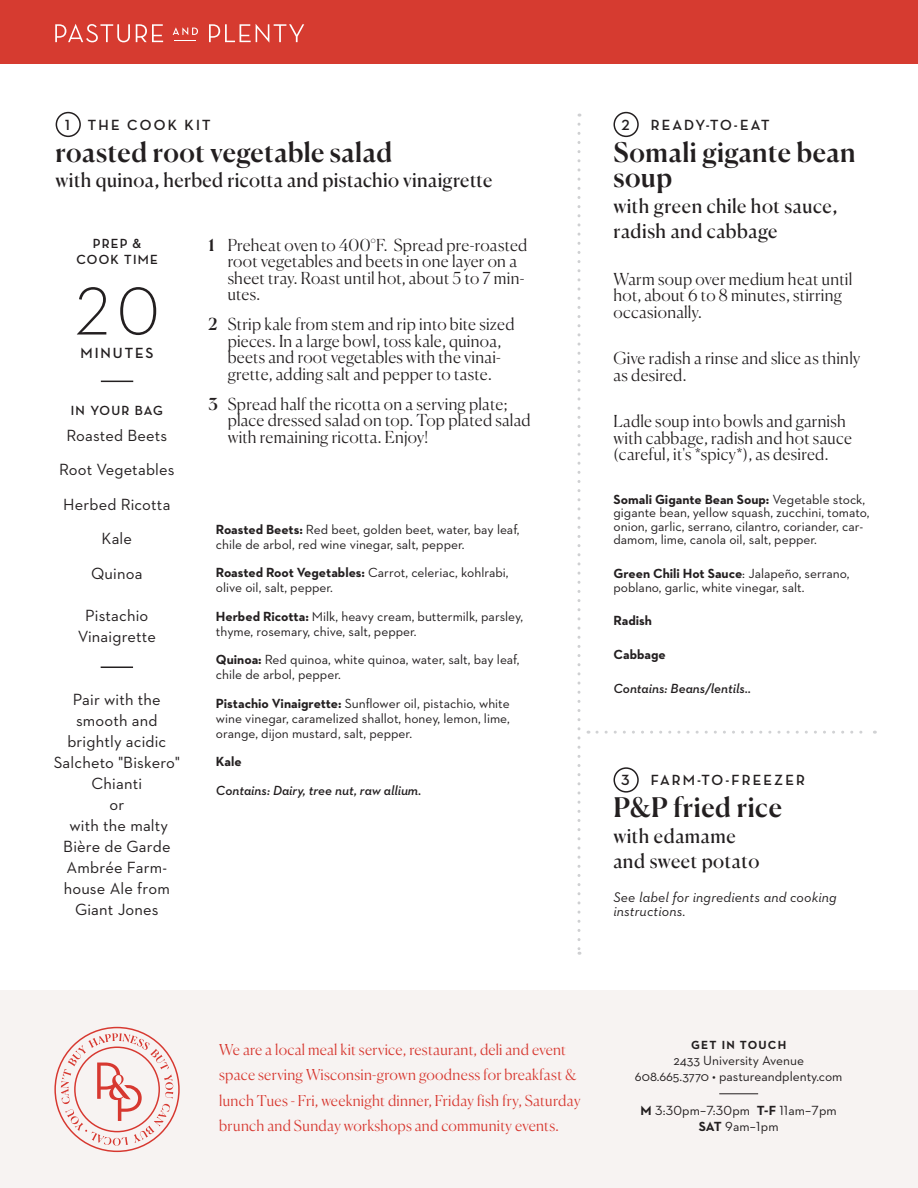
<style>
.page{position:relative;width:918px;height:1188px;background:#fff}
.page>*{position:absolute;margin:0;border:0;box-sizing:border-box;transform-origin:0 0}
.t1{font:300 69px "Neutraface 2 Text";color:#231f20}
.t2{font:500 27px/25.5px "Canela";letter-spacing:.015em;color:#231f20}
.t3{font:19.5px/25.5px "Canela";letter-spacing:.02em;color:#231f20}
.t4{font:300 16.5px/16.5px "Canela";letter-spacing:.015em;color:#231f20}
.List_of_Ingredients{font:16.5px/21px "Neutraface 2 Text";letter-spacing:.01em;color:#231f20;text-align:center}
.t5{font:300 15px/25.5px "Canela";letter-spacing:.015em;color:#d73830}
.t6{font:700 15px "Neutraface Display";letter-spacing:.145em;color:#231f20}
.t7{font:italic 14.25px/13.5px "Neutraface 2 Text";letter-spacing:.01em;color:#231f20}
.t8{font:13.5px/15px "Neutraface 2 Text";color:#231f20}
.t9{font:italic 600 13.5px "Neutraface 2 Text";color:#231f20}
.List_of_Ingredients-2{font:700 13.5px/16.2px "Neutraface Display";letter-spacing:.09em;color:#231f20;text-align:center}
.t10{font:700 13.5px "Neutraface 2 Text";color:#231f20}
.t11{font:700 12px "Neutraface 2 Text";letter-spacing:.1em;color:#231f20}
.s1{font-weight:500}
.s2{font-weight:700}
</style>
<div class="page">
<div style="left:0;top:991px;width:918px;height:197px;background:#f7f3f2"></div>
<div style="left:0;top:0;width:918px;height:64px;background:#d63b30"></div>
<svg style="left:55px;top:24px;width:75px;height:18px"></svg>
<svg style="left:136px;top:24px;width:27px;height:18px"></svg>
<svg style="left:173px;top:27px;width:25px;height:14px"></svg>
<svg style="left:209px;top:24px;width:95px;height:19px"></svg>
<svg style="left:54px;top:1027px;width:126px;height:125px"></svg>
<hr style="left:719px;top:1093px;width:39px;height:1px;background:#231f20">
<div style="left:56px;top:112px;width:25px;height:25px;border:2px solid #231f20;border-radius:50%"></div>
<svg style="left:597px;top:731px;width:278px;height:3px"></svg>
<div style="left:614px;top:112px;width:25px;height:25px;border:2px solid #231f20;border-radius:50%"></div>
<div style="left:614px;top:767px;width:25px;height:26px;border:2px solid #231f20;border-radius:50%"></div>
<svg style="left:578px;top:124px;width:2px;height:831px"></svg>
<hr style="left:101px;top:381px;width:32px;height:1px;background:#231f20">
<hr style="left:101px;top:667px;width:32px;height:1px;background:#231f20">
<p class="t6" style="left:65px;top:116px;width:6px">1</p>
<p class="t6" style="left:88px;top:116px;width:124px">THE COOK KIT</p>
<p class="t2" style="left:56px;top:137px;width:338px">roasted root vegetable salad</p>
<p class="t3" style="left:56px;top:166px;width:438px">with quinoa, herbed ricotta and pistachio vinaigrette</p>
<p class="List_of_Ingredients-2" style="left:76px;top:236px;width:83px">PREP &amp;<br>COOK TIME</p>
<p class="t1" style="left:74px;top:268px;width:87px">20</p>
<p class="t6" style="left:81px;top:344px;width:75px">MINUTES</p>
<p class="List_of_Ingredients-2" style="left:71px;top:403px;width:94px">IN YOUR BAG</p>
<p class="List_of_Ingredients" style="left:66px;top:424px;width:102px">Roasted Beets</p>
<p class="List_of_Ingredients" style="left:59px;top:459px;width:117px">Root Vegetables</p>
<p class="List_of_Ingredients" style="left:63px;top:493px;width:109px">Herbed Ricotta</p>
<p class="List_of_Ingredients" style="left:102px;top:528px;width:32px">Kale</p>
<p class="List_of_Ingredients" style="left:91px;top:562px;width:53px">Quinoa</p>
<p class="List_of_Ingredients" style="left:78px;top:604px;width:80px">Pistachio<br>Vinaigrette</p>
<p class="List_of_Ingredients" style="left:54px;top:688px;width:128px">Pair with the smooth and brightly acidic<br>Salcheto "Biskero"<br>Chianti</p>
<p class="List_of_Ingredients" style="left:109px;top:793px;width:16px">or</p>
<p class="List_of_Ingredients" style="left:63px;top:814px;width:109px">with the malty<br>Bière de Garde<br>Ambrée Farm&shy;house Ale from<br>Giant Jones</p>
<p class="t4" style="left:228px;top:235px;width:301px;text-indent:-19px"><span class="s1">1</span> Preheat oven to 400°F. Spread pre-roasted root vegetables and beets in one layer on a sheet tray. Roast until hot, about 5 to 7 min&shy;utes.</p>
<p class="t4" style="left:208px;top:314px;width:308px;text-align:center"><span class="s1">2</span> Strip kale from stem and rip into bite sized pieces. In a large bowl, toss kale, quinoa, beets and root vegetables with the vinai&shy;grette, adding salt and pepper to taste.</p>
<p class="t4" style="left:228px;top:394px;width:304px;text-indent:-19px"><span class="s1">3</span> Spread half the ricotta on a serving plate; place dressed salad on top. Top plated salad with remaining ricotta. Enjoy!</p>
<p class="t8" style="left:216px;top:521px;width:305px"><span class="s2">Roasted Beets:</span> Red beet, golden beet, water, bay leaf, chile de arbol, red wine vinegar, salt, pepper.</p>
<p class="t8" style="left:216px;top:565px;width:294px"><span class="s2">Roasted Root Vegetables:</span> Carrot, celeriac, kohlrabi, olive oil, salt, pepper.</p>
<p class="t8" style="left:216px;top:608px;width:309px"><span class="s2">Herbed Ricotta:</span> Milk, heavy cream, buttermilk, parsley, thyme, rosemary, chive, salt, pepper.</p>
<p class="t8" style="left:216px;top:652px;width:305px"><span class="s2">Quinoa:</span> Red quinoa, white quinoa, water, salt, bay leaf, chile de arbol, pepper.</p>
<p class="t8" style="left:216px;top:695px;width:295px;text-align:justify"><span class="s2">Pistachio Vinaigrette:</span> Sunflower oil, pistachio, white wine vinegar, caramelized shallot, honey, lemon, lime, orange, dijon mustard, salt, pepper.</p>
<p class="t10" style="left:216px;top:753px;width:27px">Kale</p>
<p class="t9" style="left:216px;top:781px;width:207px">Contains: Dairy, tree nut, raw allium.</p>
<p class="t6" style="left:621px;top:116px;width:10px">2</p>
<p class="t6" style="left:651px;top:116px;width:120px">READY-TO-EAT</p>
<p class="t2" style="left:614px;top:137px;width:244px">Somali gigante bean soup</p>
<p class="t3" style="left:614px;top:192px;width:225px">with green chile hot sauce, radish and cabbage</p>
<p class="t4" style="left:614px;top:269px;width:240px">Warm soup over medium heat until hot, about 6 to 8 minutes, stirring occasionally.</p>
<p class="t4" style="left:614px;top:349px;width:248px">Give radish a rinse and slice as thinly as desired.</p>
<p class="t4" style="left:614px;top:412px;width:240px">Ladle soup into bowls and garnish with cabbage, radish and hot sauce (careful, it's *spicy*), as desired.</p>
<p class="t8" style="left:614px;top:492px;width:258px;line-height:13.5px"><span class="s2">Somali Gigante Bean Soup:</span> Vegetable stock, gigante bean, yellow squash, zucchini, tomato, onion, garlic, serrano, cilantro, coriander, car&shy;damom, lime, canola oil, salt, pepper.</p>
<p class="t8" style="left:614px;top:567px;width:238px;line-height:13.5px"><span class="s2">Green Chili Hot Sauce</span>: Jalapeño, serrano, poblano, garlic, white vinegar, salt.</p>
<p class="t10" style="left:614px;top:612px;width:40px">Radish</p>
<p class="t10" style="left:614px;top:646px;width:54px">Cabbage</p>
<p class="t9" style="left:614px;top:680px;width:139px">Contains: Beans/lentils..</p>
<p class="t6" style="left:621px;top:772px;width:10px">3</p>
<p class="t6" style="left:651px;top:772px;width:156px">FARM-TO-FREEZER</p>
<p class="t2" style="left:614px;top:793px;width:170px">P&amp;P fried rice</p>
<p class="t3" style="left:614px;top:822px;width:147px">with edamame and sweet potato</p>
<p class="t7" style="left:614px;top:890px;width:225px">See label for ingredients and cooking instructions.</p>
<p class="t5" style="left:219px;top:1035px;width:363px">We are a local meal kit service, restaurant, deli and event space serving Wisconsin-grown goodness for breakfast &amp; lunch Tues - Fri, weeknight dinner, Friday fish fry, Saturday brunch and Sunday workshops and community events.</p>
<p class="t11" style="left:691px;top:1037px;width:97px">GET IN TOUCH</p>
<p class="t8" style="left:673px;top:1053px;width:132px">2433 University Avenue</p>
<p class="t8" style="left:635px;top:1069px;width:209px">608.665.3770 • pastureandplenty.com</p>
<p class="t8" style="left:641px;top:1103px;width:198px"><span class="s2">M</span> 3:30pm–7:30pm <span class="s2">T-F</span> 11am–7pm</p>
<p class="t8" style="left:699px;top:1119px;width:81px"><span class="s2">SAT</span> 9am–1pm</p>
</div>
